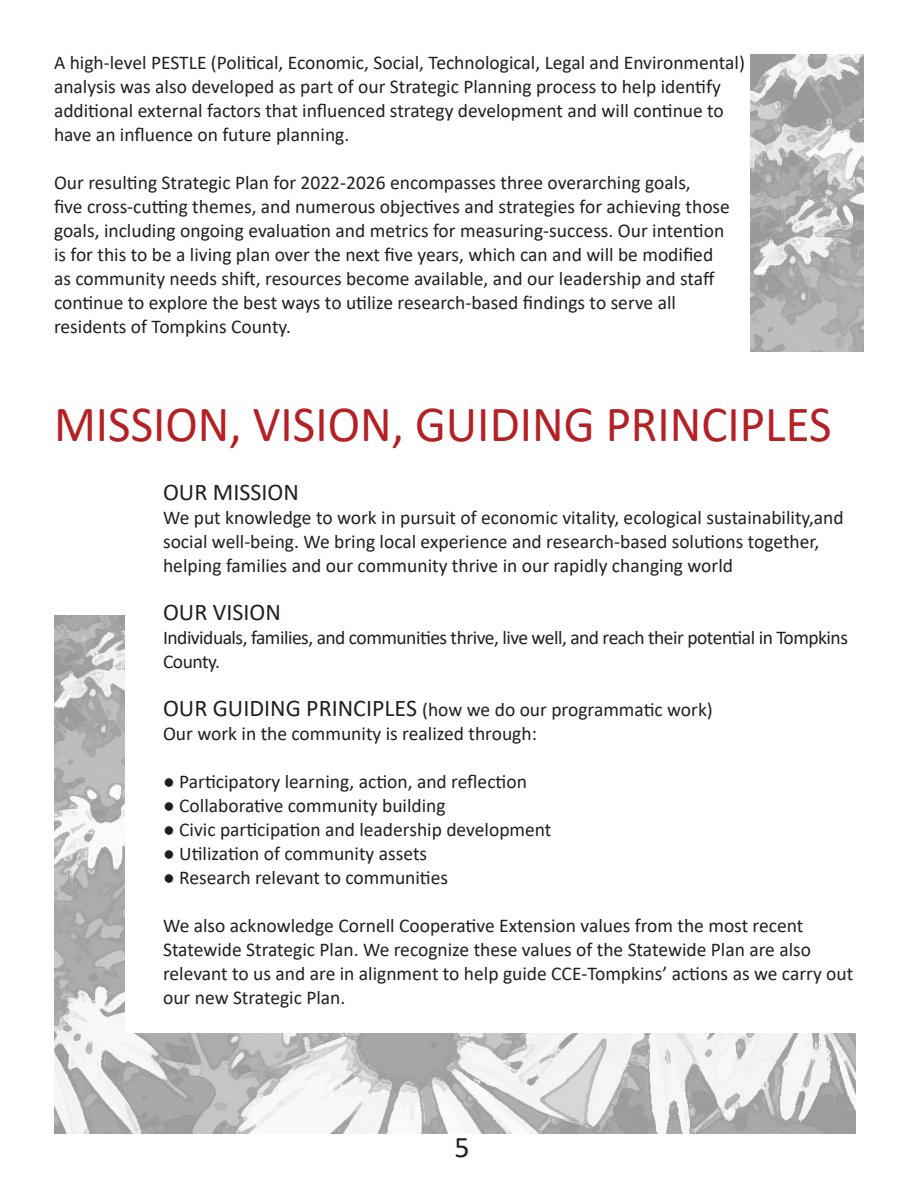
<style>
.page{position:relative;width:918px;height:1188px;background:#fff}
.page>*{position:absolute;margin:0;border:0;box-sizing:border-box;transform-origin:0 0}
.t1{font:51px "Calibri";color:#b52024;scale:.96 1}
.t2{font:30px "Calibri";color:#231f20}
.t3{font:24px "Calibri";color:#231f20}
.t4{font:19.5px/24px "Calibri";color:#231f20}
.t5{font:19.5px/24px "Calibri";letter-spacing:-.025em;color:#231f20}
.s1{font-size:24px}
</style>
<div class="page">
<img style="left:751px;top:54px;width:113px;height:297px">
<img style="left:54px;top:616px;width:802px;height:518px">
<div style="left:125px;top:482px;width:772px;height:551px;background:#fff"></div>
<p class="t4" style="left:54px;top:50px;width:692px">A high-level PESTLE (Political, Economic, Social, Technological, Legal and Environmental) analysis was also developed as part of our Strategic Planning process to help identify additional external factors that influenced strategy development and will continue to have an influence on future planning.</p>
<p class="t4" style="left:54px;top:170px;width:638px">Our resulting Strategic Plan for 2022-2026 encompasses three overarching goals,</p>
<p class="t4" style="left:54px;top:194px;width:677px">five cross-cutting themes, and numerous objectives and strategies for achieving those goals, including ongoing evaluation and metrics for measuring-success. Our intention is for this to be a living plan over the next five years, which can and will be modified as community needs shift, resources become available, and our leadership and staff continue to explore the best ways to utilize research-based findings to serve all</p>
<p class="t4" style="left:54px;top:314px;width:239px">residents of Tompkins County.</p>
<p class="t1" style="left:54px;top:388px;width:812px">MISSION, VISION, GUIDING PRINCIPLES</p>
<p class="t3" style="left:163px;top:476px;width:137px">OUR MISSION</p>
<p class="t4" style="left:163px;top:505px;width:682px">We put knowledge to work in pursuit of economic vitality, ecological sustainability,and social well-being. We bring local experience and research-based solutions together, helping families and our community thrive in our rapidly changing world</p>
<p class="t3" style="left:163px;top:596px;width:119px">OUR VISION</p>
<p class="t5" style="left:163px;top:625px;width:686px">Individuals, families, and communities thrive, live well, and reach their potential in Tompkins<br>County.</p>
<p class="t4" style="left:163px;top:697px;width:551px"><span class="s1">OUR GUIDING PRINCIPLES</span> (how we do our programmatic work)</p>
<p class="t4" style="left:163px;top:721px;width:375px">Our work in the community is realized through:</p>
<p class="t4" style="left:163px;top:769px;width:365px">● Participatory learning, action, and reflection</p>
<p class="t4" style="left:163px;top:793px;width:284px">● Collaborative community building</p>
<p class="t4" style="left:163px;top:817px;width:390px">● Civic participation and leadership development</p>
<p class="t4" style="left:163px;top:841px;width:266px">● Utilization of community assets</p>
<p class="t4" style="left:163px;top:865px;width:287px">● Research relevant to communities</p>
<p class="t4" style="left:163px;top:913px;width:692px">We also acknowledge Cornell Cooperative Extension values from the most recent Statewide Strategic Plan. We recognize these values of the Statewide Plan are also relevant to us and are in alignment to help guide CCE-Tompkins’ actions as we carry out our new Strategic Plan.</p>
<p class="t2" style="left:455px;top:1126px;width:17px">5</p>
</div>
